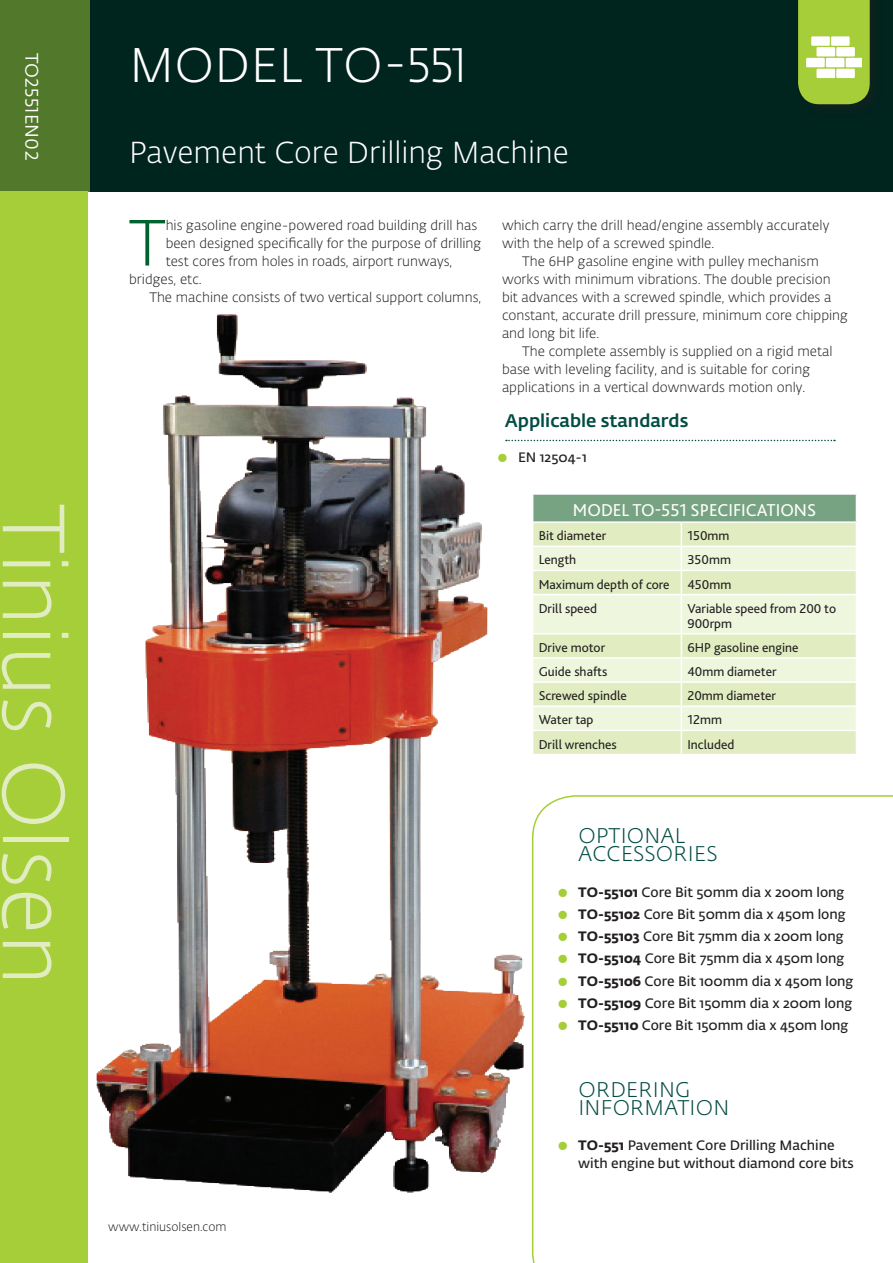
<style>
.page{position:relative;width:893px;height:1263px;background:#fff}
.page>*{position:absolute;margin:0;border:0;box-sizing:border-box;transform-origin:0 0}
.t1{font:300 87px "Fedra Sans Alt Std";color:#e1edc1}
.t2{font:300 64.35px "Fedra Sans Alt Std";color:#00622f}
.t3{font:300 48px "Fedra Sans Alt Std";letter-spacing:.01em;color:#fff}
.t4{font:300 30px "Fedra Sans Alt Std";color:#fff}
.t5{font:300 21px/18px "Fedra Sans Alt Std";letter-spacing:.01em;color:#034c44}
.t6{font:18px "Bliss 2";color:#fff}
.t7{font:500 18px "Fedra Sans Alt Std";color:#034c44}
.t8{font:18px "Fedra Sans Alt Std";letter-spacing:.01em;color:#fff}
.t9{font:300 13.5px/18px "Fedra Sans Alt Std";color:#231f20}
.t10{font:600 13.5px/18px "Fedra Sans Alt Std";color:#231f20}
.t11{font:13.5px/15px "Bliss 2";color:#231f20}
.t12{font:300 12px "Fedra Sans Alt Std";color:#231f20}
.s1{font-size:15px;color:#a6ce39}
.s2{font-weight:700}
</style>
<div class="page">
<div style="left:0;top:0;width:893px;height:191px;background:#00241e"></div>
<div style="left:0;top:0;width:89px;height:191px;background:#52782b"></div>
<svg style="left:798px;top:0;width:72px;height:104px;background:#9dc538"></svg>
<div style="left:0;top:191px;width:87px;height:1072px;background:#a6ce39"></div>
<img style="left:806px;top:21px;width:55px;height:63px">
<svg style="left:544px;top:440px;width:291px;height:1px"></svg>
<svg style="left:532px;top:795px;width:361px;height:468px"></svg>
<img style="left:96px;top:314px;width:448px;height:879px">
<div style="left:533px;top:494px;width:323px;height:28px;background:#77a382"></div>
<div style="left:533px;top:523px;width:323px;height:231px;background:#e1edc1"></div>
<svg style="left:533px;top:547px;width:323px;height:183px;background:#eaf2d3"></svg>
<hr style="left:532px;top:493px;width:149px;height:2px;background:#fff">
<hr style="left:681px;top:493px;width:176px;height:2px;background:#fff">
<hr style="left:532px;top:521px;width:149px;height:2px;background:#fff">
<hr style="left:681px;top:521px;width:176px;height:2px;background:#fff">
<hr style="left:532px;top:545px;width:149px;height:2px;background:#fff">
<hr style="left:681px;top:545px;width:176px;height:2px;background:#fff">
<hr style="left:532px;top:570px;width:149px;height:1px;background:#fff">
<svg style="left:532px;top:495px;width:1px;height:99px"></svg>
<hr style="left:681px;top:570px;width:176px;height:1px;background:#fff">
<svg style="left:681px;top:523px;width:1px;height:71px"></svg>
<hr style="left:532px;top:594px;width:149px;height:1px;background:#fff">
<hr style="left:532px;top:595px;width:1px;height:38px;background:#fff">
<hr style="left:681px;top:594px;width:176px;height:1px;background:#fff">
<hr style="left:681px;top:595px;width:1px;height:38px;background:#fff">
<hr style="left:532px;top:633px;width:149px;height:1px;background:#fff">
<hr style="left:681px;top:633px;width:176px;height:1px;background:#fff">
<hr style="left:532px;top:657px;width:149px;height:2px;background:#fff">
<hr style="left:681px;top:657px;width:176px;height:2px;background:#fff">
<hr style="left:532px;top:681px;width:149px;height:2px;background:#fff">
<hr style="left:681px;top:681px;width:176px;height:2px;background:#fff">
<hr style="left:532px;top:705px;width:149px;height:2px;background:#fff">
<hr style="left:681px;top:705px;width:176px;height:2px;background:#fff">
<hr style="left:532px;top:730px;width:149px;height:1px;background:#fff">
<svg style="left:532px;top:634px;width:1px;height:120px"></svg>
<hr style="left:681px;top:730px;width:176px;height:1px;background:#fff">
<svg style="left:681px;top:634px;width:1px;height:120px"></svg>
<hr style="left:532px;top:754px;width:149px;height:1px;background:#fff">
<h3 class="t8" style="left:43px;top:53px;width:109px;rotate:90deg">TO2551EN02</h3>
<h1 class="t1" style="left:86px;top:504px;width:483px;rotate:90deg">Tinius Olsen</h1>
<h3 class="t3" style="left:129px;top:36px;width:338px">MODEL TO-551</h3>
<h3 class="t4" style="left:129px;top:134px;width:441px">Pavement Core Drilling Machine</h3>
<h2 class="t2" style="left:129px;top:204px;width:38px">T</h2>
<p class="t9" style="left:166px;top:216px;width:313px">his gasoline engine-powered road building drill has</p>
<p class="t9" style="left:166px;top:234px;width:317px">been designed specifically for the purpose of drilling</p>
<p class="t9" style="left:166px;top:252px;width:288px">test cores from holes in roads, airport runways,</p>
<p class="t9" style="left:129px;top:270px;width:74px">bridges, etc.</p>
<p class="t9" style="left:149px;top:288px;width:333px">The machine consists of two vertical support columns,</p>
<p class="t9" style="left:502px;top:216px;width:329px">which carry the drill head/engine assembly accurately with the help of a screwed spindle.</p>
<p class="t9" style="left:502px;top:252px;width:348px;text-indent:20px">The 6HP gasoline engine with pulley mechanism works with minimum vibrations. The double precision bit advances with a screwed spindle, which provides a constant, accurate drill pressure, minimum core chipping and long bit life.</p>
<p class="t9" style="left:502px;top:342px;width:332px;text-indent:20px">The complete assembly is supplied on a rigid metal base with leveling facility, and is suitable for coring applications in a vertical downwards motion only.</p>
<h3 class="t7" style="left:505px;top:409px;width:185px">Applicable standards</h3>
<p class="t10" style="left:497px;top:448px;width:92px"><span class="s1">●</span> EN 12504-1</p>
<h3 class="t6" style="left:573px;top:499px;width:245px">MODEL TO-551 SPECIFICATIONS</h3>
<p class="t11" style="left:539px;top:528px;width:69px">Bit diameter</p>
<p class="t11" style="left:687px;top:528px;width:44px">150mm</p>
<p class="t11" style="left:539px;top:552px;width:39px">Length</p>
<p class="t11" style="left:687px;top:552px;width:45px">350mm</p>
<p class="t11" style="left:539px;top:576px;width:132px">Maximum depth of core</p>
<p class="t11" style="left:687px;top:576px;width:45px">450mm</p>
<p class="t11" style="left:539px;top:600px;width:60px">Drill speed</p>
<p class="t11" style="left:687px;top:600px;width:150px">Variable speed from 200 to<br>900rpm</p>
<p class="t11" style="left:539px;top:640px;width:68px">Drive motor</p>
<p class="t11" style="left:687px;top:640px;width:113px">6HP gasoline engine</p>
<p class="t11" style="left:539px;top:664px;width:70px">Guide shafts</p>
<p class="t11" style="left:687px;top:664px;width:91px">40mm diameter</p>
<p class="t11" style="left:539px;top:688px;width:90px">Screwed spindle</p>
<p class="t11" style="left:687px;top:688px;width:90px">20mm diameter</p>
<p class="t11" style="left:539px;top:712px;width:56px">Water tap</p>
<p class="t11" style="left:687px;top:712px;width:36px">12mm</p>
<p class="t11" style="left:539px;top:736px;width:80px">Drill wrenches</p>
<p class="t11" style="left:687px;top:736px;width:49px">Included</p>
<p class="t12" style="left:108px;top:1219px;width:120px">www.tiniusolsen.com</p>
<h3 class="t5" style="left:578px;top:827px;width:141px">OPTIONAL<br>ACCESSORIES</h3>
<p class="t10" style="left:557px;top:883px;width:289px"><span class="s1">●</span> <span class="s2">TO-55101</span> Core Bit 50mm dia x 200m long</p>
<p class="t10" style="left:557px;top:905px;width:290px"><span class="s1">●</span> <span class="s2">TO-55102</span> Core Bit 50mm dia x 450m long</p>
<p class="t10" style="left:557px;top:927px;width:288px"><span class="s1">●</span> <span class="s2">TO-55103</span> Core Bit 75mm dia x 200m long</p>
<p class="t10" style="left:557px;top:950px;width:289px"><span class="s1">●</span> <span class="s2">TO-55104</span> Core Bit 75mm dia x 450m long</p>
<p class="t10" style="left:557px;top:972px;width:298px"><span class="s1">●</span> <span class="s2">TO-55106</span> Core Bit 100mm dia x 450m long</p>
<p class="t10" style="left:557px;top:994px;width:297px"><span class="s1">●</span> <span class="s2">TO-55109</span> Core Bit 150mm dia x 200m long</p>
<p class="t10" style="left:557px;top:1016px;width:293px"><span class="s1">●</span> <span class="s2">TO-55110</span> Core Bit 150mm dia x 450m long</p>
<h3 class="t5" style="left:578px;top:1081px;width:152px">ORDERING<br>INFORMATION</h3>
<p class="t10" style="left:578px;top:1136px;width:277px;text-indent:-21px"><span class="s1">●</span> <span class="s2">TO-551</span> Pavement Core Drilling Machine with engine but without diamond core bits</p>
</div>
